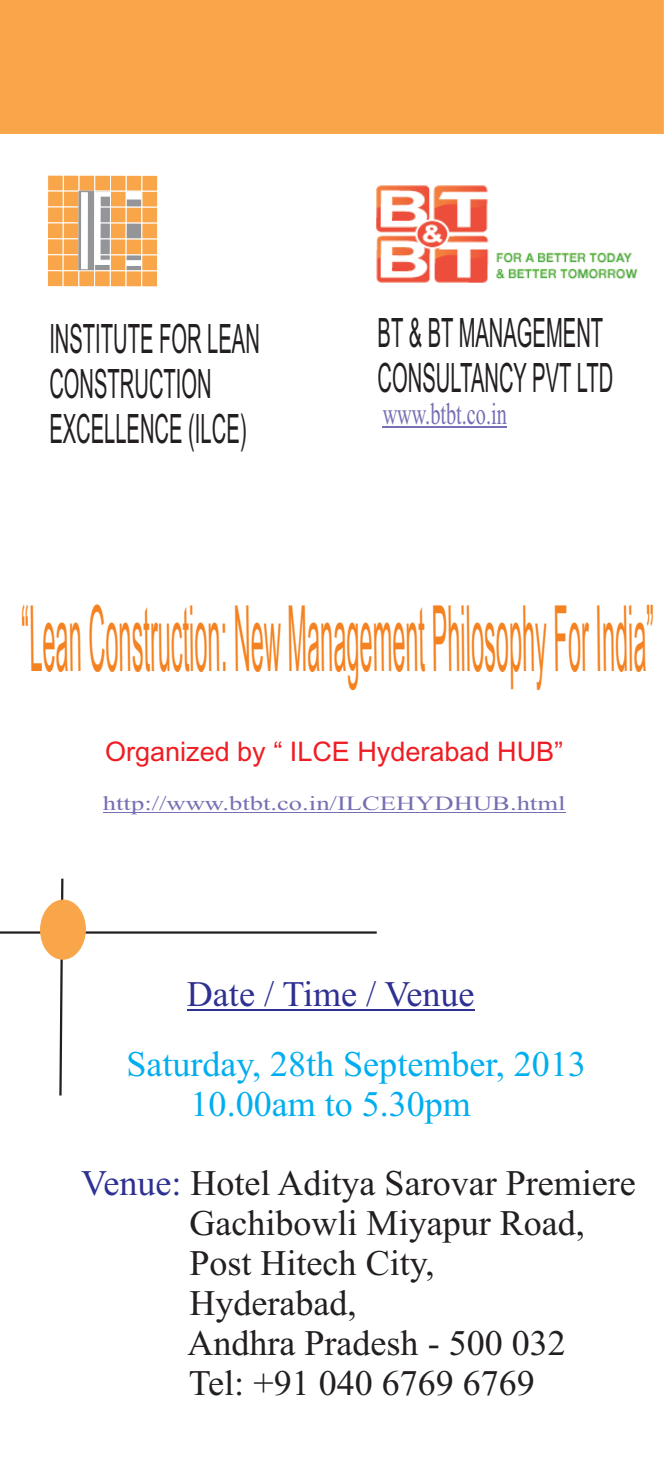
<style>
.page{position:relative;width:665px;height:1458px;background:#fff}
.page>*{position:absolute;margin:0;border:0;box-sizing:border-box;transform-origin:0 0}
.t1{font:91.58px "Arial";letter-spacing:-.04em;color:#f58220;scale:.26 1}
.t2{font:40.5px/45.2px "Arial";color:#231f20;scale:.5 1}
.t3{font:36px/39.8px "Times New Roman";color:#231f20}
.t4{font:36px/39.8px "Times New Roman";color:#00aeef}
.t5{font:36px "Times New Roman";color:#2e3092}
.t6{font:30.6px "Times New Roman";color:#756fb3;scale:.66 1}
.t7{font:27px "Arial Unicode MS";color:#ee1d23}
.t8{font:20.25px "Times New Roman";color:#756fb3;scale:1.31 1}
.s1{color:#2e3092}
</style>
<div class="page">
<svg style="left:48px;top:175px;width:110px;height:112px;background:#ebb77e"></svg>
<div style="left:0;top:0;width:663px;height:134px;background:#f9a64a"></div>
<hr style="left:187px;top:1009px;width:287px;height:2px;background:#2e3092">
<svg style="left:58px;top:878px;width:7px;height:218px"></svg>
<hr style="left:0;top:931px;width:376px;height:3px;background:#231f20">
<div style="left:40px;top:900px;width:46px;height:59px;background:#f9a64a;border:1px solid #f9a64a;border-radius:50%"></div>
<img style="left:376px;top:185px;width:262px;height:98px">
<hr style="left:103px;top:812px;width:462px;height:1px;background:#756fb3">
<hr style="left:382px;top:427px;width:124px;height:1px;background:#756fb3">
<p class="t2" style="left:49px;top:319px;width:422px">INSTITUTE FOR LEAN<br>CONSTRUCTION<br>EXCELLENCE (ILCE)</p>
<p class="t2" style="left:377px;top:314px;width:472px">BT &amp; BT MANAGEMENT<br>CONSULTANCY PVT LTD</p>
<p class="t6" style="left:382px;top:403px;width:190px">www.btbt.co.in</p>
<h1 class="t1" style="left:22px;top:604px;width:2433px">“Lean Construction: New Management Philosophy For India”</h1>
<p class="t7" style="left:105px;top:742px;width:459px">Organized by “ ILCE Hyderabad HUB”</p>
<p class="t8" style="left:103px;top:796px;width:354px">http://www.btbt.co.in/ILCEHYDHUB.html</p>
<p class="t5" style="left:187px;top:981px;width:289px">Date / Time / Venue</p>
<p class="t4" style="left:190px;top:1047px;width:396px;text-indent:-64px">Saturday, 28th September, 2013<br>10.00am to 5.30pm</p>
<p class="t3" style="left:81px;top:1167px;width:555px"><span class="s1">Venue:</span> Hotel Aditya Sarovar Premiere</p>
<p class="t3" style="left:187px;top:1207px;width:398px">Gachibowli Miyapur Road,<br>Post Hitech City,<br>Hyderabad,<br>Andhra Pradesh - 500 032<br>Tel: +91 040 6769 6769</p>
</div>
